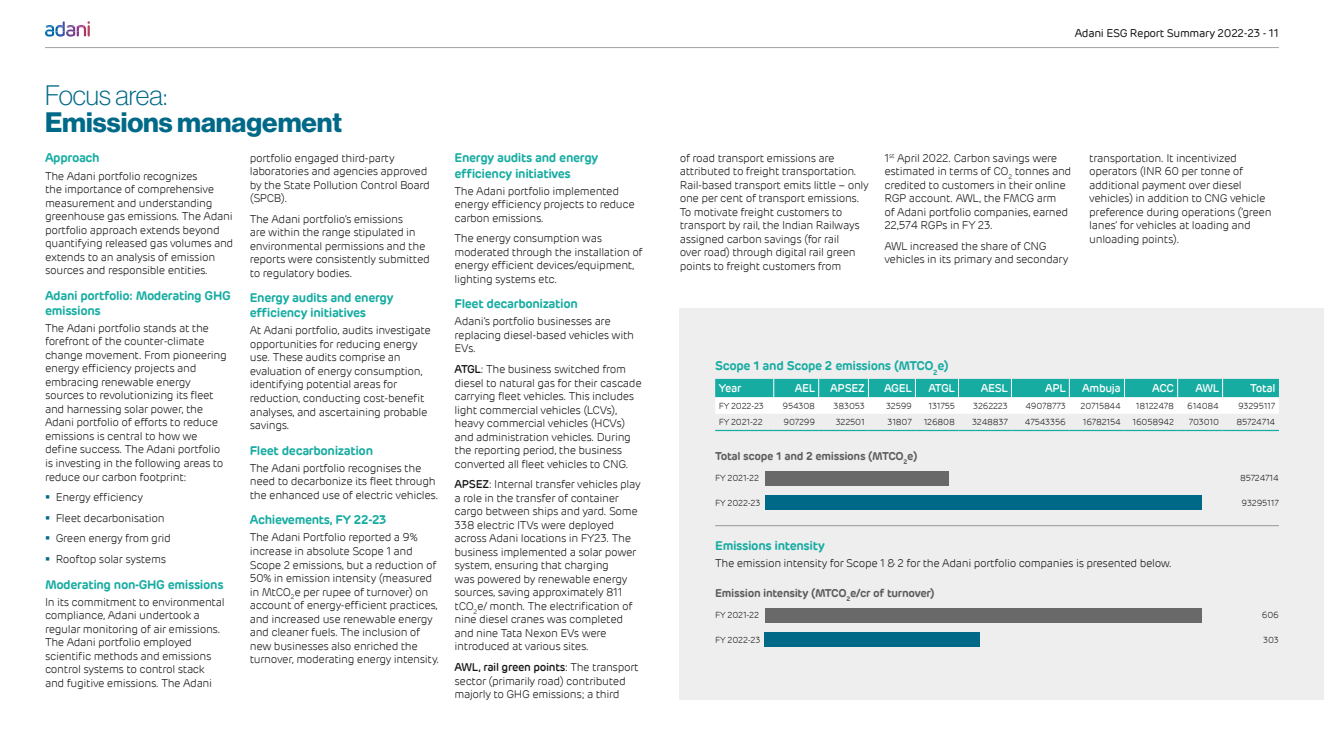
<style>
.page{position:relative;width:1324px;height:745px;background:#fff}
.page>*{position:absolute;margin:0;border:0;box-sizing:border-box;transform-origin:0 0}
.t1{font:700 27.5px "Neue Haas Display";color:#006988}
.t2{font:100 27.5px "Neue Haas Display";color:#006988}
.t3{font:600 12.5px/15px "Adani";letter-spacing:-.03em;color:#16aca2}
.t4{font:300 11.25px/13.5px "Adani";letter-spacing:-.03em;color:#131313}
.t5{font:600 11.25px "Adani";letter-spacing:-.03em;color:#5c5c5c}
.t6{font:500 11.25px "Adani";letter-spacing:-.03em;color:#fff}
.t7{font:11.25px "Adani";letter-spacing:-.03em;color:#131313}
.t8{font:300 8.75px "Adani";letter-spacing:-.03em;color:#131313}
.s1{font-weight:500}
</style>
<div class="page">
<div style="left:679px;top:308px;width:644px;height:391px;background:#eee"></div>
<svg style="left:715px;top:379px;width:563px;height:35px;background:#88d4cf"></svg>
<hr style="left:715px;top:429px;width:58px;height:2px;background:#16aca2">
<hr style="left:773px;top:429px;width:45px;height:2px;background:#16aca2">
<hr style="left:818px;top:429px;width:50px;height:2px;background:#16aca2">
<hr style="left:868px;top:429px;width:47px;height:2px;background:#16aca2">
<hr style="left:915px;top:429px;width:43px;height:2px;background:#16aca2">
<hr style="left:958px;top:429px;width:53px;height:2px;background:#16aca2">
<hr style="left:1011px;top:429px;width:58px;height:2px;background:#16aca2">
<hr style="left:1069px;top:429px;width:55px;height:2px;background:#16aca2">
<hr style="left:1124px;top:429px;width:53px;height:2px;background:#16aca2">
<hr style="left:1177px;top:429px;width:45px;height:2px;background:#16aca2">
<hr style="left:1222px;top:429px;width:56px;height:2px;background:#16aca2">
<div style="left:764px;top:471px;width:184px;height:14px;background:#696969"></div>
<div style="left:764px;top:495px;width:437px;height:15px;background:#006988"></div>
<div style="left:764px;top:607px;width:437px;height:15px;background:#696969"></div>
<div style="left:764px;top:632px;width:215px;height:14px;background:#006988"></div>
<hr style="left:715px;top:525px;width:563px;height:1px;background:#979797">
<img style="left:46px;top:21px;width:37px;height:5px">
<img style="left:83px;top:21px;width:7px;height:16px">
<img style="left:45px;top:26px;width:19px;height:5px">
<img style="left:67px;top:26px;width:17px;height:5px">
<svg style="left:55px;top:31px;width:24px;height:6px"></svg>
<hr style="left:45px;top:47px;width:1233px;height:1px;background:#a3a3a3">
<h1 class="t2" style="left:45px;top:80px;width:124px">Focus area:</h1>
<h1 class="t1" style="left:45px;top:106px;width:298px">Emissions management</h1>
<p class="t3" style="left:45px;top:150px;width:56px">Approach</p>
<p class="t4" style="left:45px;top:169px;width:190px">The Adani portfolio recognizes<br>the importance of comprehensive measurement and understanding greenhouse gas emissions. The Adani portfolio approach extends beyond quantifying released gas volumes and extends to an analysis of emission sources and responsible entities.</p>
<p class="t3" style="left:45px;top:288px;width:187px">Adani portfolio: Moderating GHG emissions</p>
<p class="t4" style="left:45px;top:321px;width:183px">The Adani portfolio stands at the forefront of the counter-climate change movement. From pioneering energy efficiency projects and embracing renewable energy sources to revolutionizing its fleet and harnessing solar power, the Adani portfolio of efforts to reduce emissions is central to how we define success. The Adani portfolio is investing in the following areas to reduce our carbon footprint:</p>
<p class="t4" style="left:56px;top:487px;width:117px;line-height:20.6px">Energy efficiency<br>Fleet decarbonisation<br>Green energy from grid<br>Rooftop solar systems</p>
<p class="t3" style="left:45px;top:576px;width:180px">Moderating non-GHG emissions</p>
<p class="t4" style="left:45px;top:595px;width:181px">In its commitment to environmental compliance, Adani undertook a regular monitoring of air emissions.<br>The Adani portfolio employed scientific methods and emissions control systems to control stack and fugitive emissions. The Adani</p>
<p class="t4" style="left:250px;top:151px;width:182px">portfolio engaged third-party laboratories and agencies approved by the State Pollution Control Board (SPCB).</p>
<p class="t4" style="left:250px;top:212px;width:182px">The Adani portfolio’s emissions<br>are within the range stipulated in environmental permissions and the reports were consistently submitted to regulatory bodies.</p>
<p class="t3" style="left:250px;top:290px;width:145px">Energy audits and energy efficiency initiatives</p>
<p class="t4" style="left:250px;top:324px;width:183px">At Adani portfolio, audits investigate opportunities for reducing energy use. These audits comprise an evaluation of energy consumption, identifying potential areas for reduction, conducting cost-benefit analyses, and ascertaining probable savings.</p>
<p class="t3" style="left:250px;top:442px;width:125px">Fleet decarbonization</p>
<p class="t4" style="left:250px;top:461px;width:190px">The Adani portfolio recognises the need to decarbonize its fleet through the enhanced use of electric vehicles.</p>
<p class="t3" style="left:250px;top:512px;width:139px">Achievements, FY 22-23</p>
<p class="t4" style="left:250px;top:531px;width:191px">The Adani Portfolio reported a 9% increase in absolute Scope 1 and Scope 2 emissions, but a reduction of 50% in emission intensity (measured in MtCO<sub>2</sub>e per rupee of turnover) on account of energy-efficient practices, and increased use renewable energy and cleaner fuels. The inclusion of new businesses also enriched the turnover, moderating energy intensity.</p>
<p class="t3" style="left:454px;top:150px;width:145px">Energy audits and energy efficiency initiatives</p>
<p class="t4" style="left:454px;top:184px;width:182px">The Adani portfolio implemented energy efficiency projects to reduce carbon emissions.</p>
<p class="t4" style="left:454px;top:232px;width:190px">The energy consumption was moderated through the installation of energy efficient devices/equipment, lighting systems etc.</p>
<p class="t3" style="left:454px;top:296px;width:125px">Fleet decarbonization</p>
<p class="t4" style="left:454px;top:315px;width:181px">Adani’s portfolio businesses are replacing diesel-based vehicles with<br>EVs.</p>
<p class="t4" style="left:454px;top:362px;width:189px"><span class="s1">ATGL</span>: The business switched from diesel to natural gas for their cascade carrying fleet vehicles. This includes light commercial vehicles (LCVs), heavy commercial vehicles (HCVs) and administration vehicles. During the reporting period, the business converted all fleet vehicles to CNG.</p>
<p class="t4" style="left:454px;top:477px;width:188px"><span class="s1">APSEZ</span>: Internal transfer vehicles play a role in the transfer of container cargo between ships and yard. Some 338 electric ITVs were deployed across Adani locations in FY23. The business implemented a solar power system, ensuring that charging<br>was powered by renewable energy sources, saving approximately 811 tCO<sub>2</sub>e/ month. The electrification of nine diesel cranes was completed and nine Tata Nexon EVs were introduced at various sites.</p>
<p class="t4" style="left:454px;top:660px;width:186px"><span class="s1">AWL, rail green points</span>: The transport sector (primarily road) contributed majorly to GHG emissions; a third</p>
<p class="t7" style="left:1074px;top:26px;width:206px">Adani ESG Report Summary 2022-23 - 11</p>
<p class="t4" style="left:679px;top:151px;width:190px">of road transport emissions are attributed to freight transportation.<br>Rail-based transport emits little – only one per cent of transport emissions.<br>To motivate freight customers to transport by rail, the Indian Railways assigned carbon savings (for rail<br>over road) through digital rail green points to freight customers from</p>
<p class="t4" style="left:884px;top:151px;width:188px">1<sup>st</sup> April 2022. Carbon savings were estimated in terms of CO<sub>2</sub> tonnes and credited to customers in their online<br>RGP account. AWL, the FMCG arm<br>of Adani portfolio companies, earned<br>22,574 RGPs in FY 23.</p>
<p class="t4" style="left:884px;top:239px;width:185px">AWL increased the share of CNG vehicles in its primary and secondary</p>
<p class="t4" style="left:1088px;top:151px;width:184px">transportation. It incentivized operators (INR 60 per tonne of additional payment over diesel vehicles) in addition to CNG vehicle preference during operations (‘green lanes’ for vehicles at loading and unloading points).</p>
<p class="t3" style="left:715px;top:358px;width:235px">Scope 1 and Scope 2 emissions (MTCO<sub>2</sub>e)</p>
<p class="t6" style="left:718px;top:381px;width:24px">Year</p>
<p class="t6" style="left:794px;top:381px;width:22px">AEL</p>
<p class="t6" style="left:830px;top:381px;width:36px">APSEZ</p>
<p class="t6" style="left:883px;top:381px;width:29px">AGEL</p>
<p class="t6" style="left:928px;top:381px;width:28px">ATGL</p>
<p class="t6" style="left:980px;top:381px;width:29px">AESL</p>
<p class="t6" style="left:1044px;top:381px;width:22px">APL</p>
<p class="t6" style="left:1081px;top:381px;width:40px">Ambuja</p>
<p class="t6" style="left:1151px;top:381px;width:23px">ACC</p>
<p class="t6" style="left:1195px;top:381px;width:25px">AWL</p>
<p class="t6" style="left:1249px;top:381px;width:27px">Total</p>
<p class="t8" style="left:718px;top:400px;width:47px">FY 2022-23</p>
<p class="t8" style="left:782px;top:400px;width:34px">954308</p>
<p class="t8" style="left:833px;top:400px;width:33px">383053</p>
<p class="t8" style="left:885px;top:400px;width:27px">32599</p>
<p class="t8" style="left:928px;top:400px;width:28px">131755</p>
<p class="t8" style="left:972px;top:400px;width:36px">3262223</p>
<p class="t8" style="left:1025px;top:400px;width:42px">49078773</p>
<p class="t8" style="left:1080px;top:400px;width:42px">20715844</p>
<p class="t8" style="left:1135px;top:400px;width:40px">18122478</p>
<p class="t8" style="left:1186px;top:400px;width:33px">614084</p>
<p class="t8" style="left:1237px;top:400px;width:39px">93295117</p>
<p class="t8" style="left:718px;top:417px;width:46px">FY 2021-22</p>
<p class="t8" style="left:783px;top:417px;width:33px">907299</p>
<p class="t8" style="left:835px;top:417px;width:31px">322501</p>
<p class="t8" style="left:887px;top:417px;width:26px">31807</p>
<p class="t8" style="left:923px;top:417px;width:33px">126808</p>
<p class="t8" style="left:971px;top:417px;width:37px">3248837</p>
<p class="t8" style="left:1024px;top:417px;width:42px">47543356</p>
<p class="t8" style="left:1082px;top:417px;width:40px">16782154</p>
<p class="t8" style="left:1132px;top:417px;width:43px">16058942</p>
<p class="t8" style="left:1188px;top:417px;width:32px">703010</p>
<p class="t8" style="left:1236px;top:417px;width:40px">85724714</p>
<p class="t5" style="left:715px;top:449px;width:204px">Total scope 1 and 2 emissions (MTCO<sub>2</sub>e)</p>
<p class="t8" style="left:715px;top:473px;width:46px">FY 2021-22</p>
<p class="t8" style="left:715px;top:497px;width:47px">FY 2022-23</p>
<p class="t8" style="left:1239px;top:473px;width:40px">85724714</p>
<p class="t8" style="left:1241px;top:497px;width:39px">93295117</p>
<p class="t3" style="left:715px;top:538px;width:111px">Emissions intensity</p>
<p class="t4" style="left:715px;top:556px;width:458px">The emission intensity for Scope 1 &amp; 2 for the Adani portfolio companies is presented below.</p>
<p class="t5" style="left:715px;top:586px;width:221px">Emission intensity (MTCO<sub>2</sub>e/cr of turnover)</p>
<p class="t8" style="left:715px;top:609px;width:46px">FY 2021-22</p>
<p class="t8" style="left:715px;top:634px;width:47px">FY 2022-23</p>
<p class="t8" style="left:1261px;top:609px;width:19px">606</p>
<p class="t8" style="left:1262px;top:634px;width:17px">303</p>
</div>
